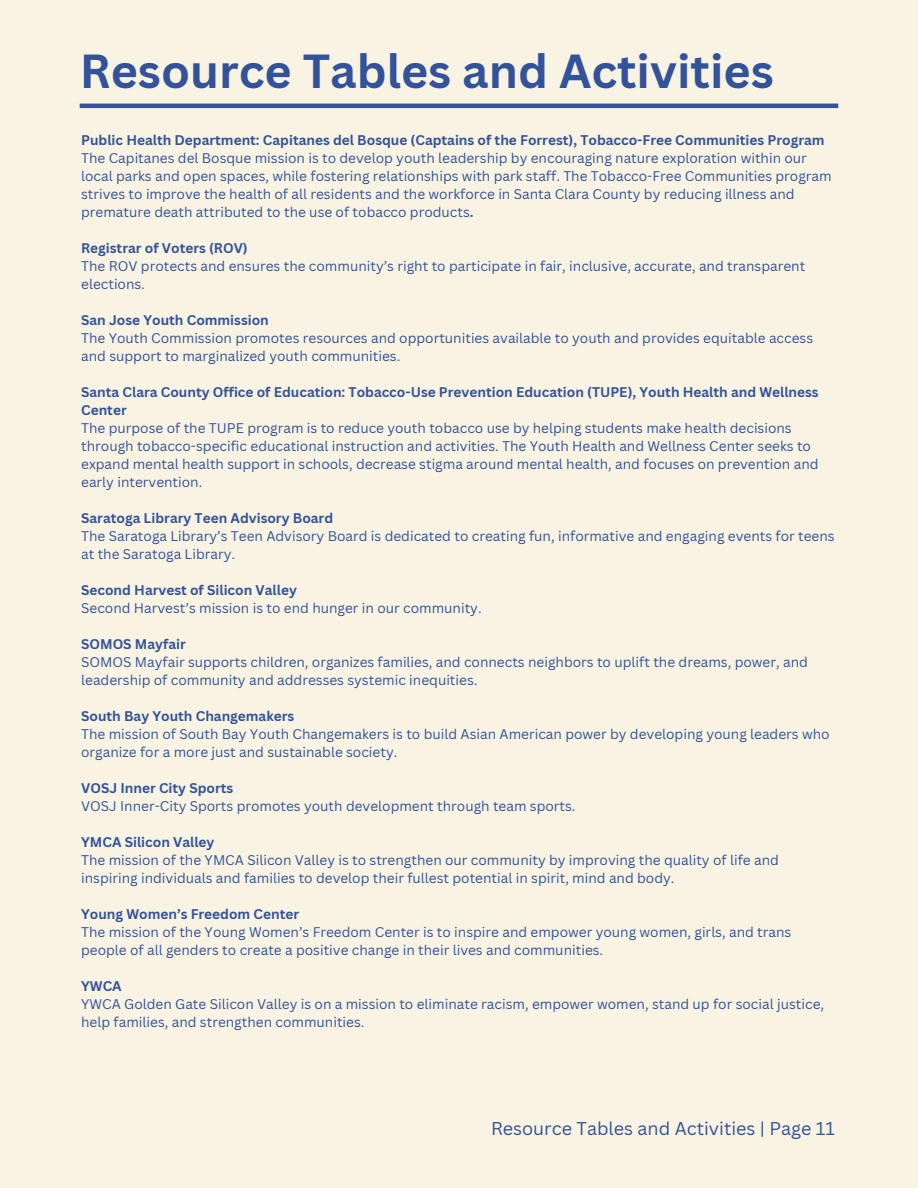
<style>
.page{position:relative;width:918px;height:1188px;background:#f8f3e2}
.page>*{position:absolute;margin:0;border:0;box-sizing:border-box;transform-origin:0 0}
.t1{font:700 46.5px "Canva Sans";color:#32529a}
.t2{font:18px "Canva Sans";color:#32529a}
.t3{font:13.65px/18px "Canva Sans";color:#32529a}
.t4{font:700 13.65px/18px "Canva Sans";color:#32529a}
.s1{font-weight:700}
</style>
<div class="page">
<hr style="left:80px;top:104px;width:758px;height:4px;background:#32529a">
<h1 class="t1" style="left:80px;top:38px;width:696px">Resource Tables and Activities</h1>
<p class="t4" style="left:81px;top:130px;width:745px">Public Health Department: Capitanes del Bosque (Captains of the Forrest), Tobacco-Free Communities Program</p>
<p class="t3" style="left:81px;top:148px;width:752px">The Capitanes del Bosque mission is to develop youth leadership by encouraging nature exploration within our local parks and open spaces, while fostering relationships with park staff. The Tobacco-Free Communities program strives to improve the health of all residents and the workforce in Santa Clara County by reducing illness and premature death attributed to the use of tobacco products<span class="s1">.</span></p>
<p class="t4" style="left:81px;top:238px;width:168px">Registrar of Voters (ROV)</p>
<p class="t3" style="left:81px;top:256px;width:726px">The ROV protects and ensures the community’s right to participate in fair, inclusive, accurate, and transparent elections.</p>
<p class="t4" style="left:81px;top:310px;width:189px">San Jose Youth Commission</p>
<p class="t3" style="left:81px;top:328px;width:734px">The Youth Commission promotes resources and opportunities available to youth and provides equitable access and support to marginalized youth communities.</p>
<p class="t4" style="left:81px;top:382px;width:739px">Santa Clara County Office of Education: Tobacco-Use Prevention Education (TUPE), Youth Health and Wellness<br>Center</p>
<p class="t3" style="left:81px;top:418px;width:739px">The purpose of the TUPE program is to reduce youth tobacco use by helping students make health decisions through tobacco-specific educational instruction and activities. The Youth Health and Wellness Center seeks to expand mental health support in schools, decrease stigma around mental health, and focuses on prevention and early intervention.</p>
<p class="t4" style="left:81px;top:508px;width:254px">Saratoga Library Teen Advisory Board</p>
<p class="t3" style="left:81px;top:526px;width:755px">The Saratoga Library’s Teen Advisory Board is dedicated to creating fun, informative and engaging events for teens at the Saratoga Library.</p>
<p class="t4" style="left:81px;top:580px;width:217px">Second Harvest of Silicon Valley</p>
<p class="t3" style="left:81px;top:598px;width:402px">Second Harvest’s mission is to end hunger in our community.</p>
<p class="t4" style="left:81px;top:634px;width:106px">SOMOS Mayfair</p>
<p class="t3" style="left:81px;top:652px;width:728px">SOMOS Mayfair supports children, organizes families, and connects neighbors to uplift the dreams, power, and leadership of community and addresses systemic inequities.</p>
<p class="t4" style="left:81px;top:706px;width:215px">South Bay Youth Changemakers</p>
<p class="t3" style="left:81px;top:724px;width:750px">The mission of South Bay Youth Changemakers is to build Asian American power by developing young leaders who organize for a more just and sustainable society.</p>
<p class="t4" style="left:81px;top:778px;width:154px">VOSJ Inner City Sports</p>
<p class="t3" style="left:81px;top:796px;width:496px">VOSJ Inner-City Sports promotes youth development through team sports.</p>
<p class="t4" style="left:81px;top:832px;width:135px">YMCA Silicon Valley</p>
<p class="t3" style="left:81px;top:850px;width:699px">The mission of the YMCA Silicon Valley is to strengthen our community by improving the quality of life and inspiring individuals and families to develop their fullest potential in spirit, mind and body.</p>
<p class="t4" style="left:81px;top:904px;width:219px">Young Women’s Freedom Center</p>
<p class="t3" style="left:81px;top:922px;width:712px">The mission of the Young Women’s Freedom Center is to inspire and empower young women, girls, and trans people of all genders to create a positive change in their lives and communities.</p>
<p class="t4" style="left:81px;top:976px;width:42px">YWCA</p>
<p class="t3" style="left:81px;top:994px;width:744px">YWCA Golden Gate Silicon Valley is on a mission to eliminate racism, empower women, stand up for social justice, help families, and strengthen communities.</p>
<h2 class="t2" style="left:491px;top:1116px;width:346px">Resource Tables and Activities | Page 11</h2>
</div>
